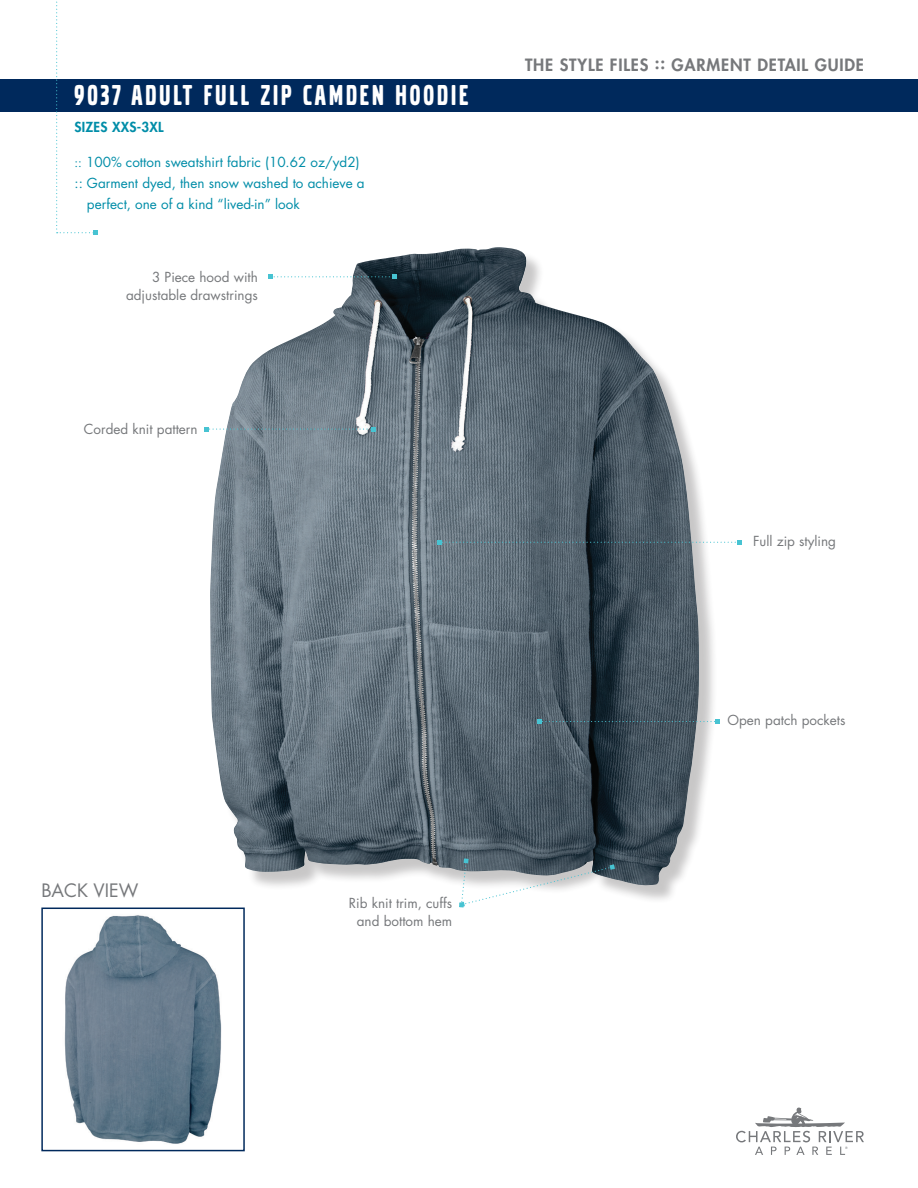
<style>
.page{position:relative;width:918px;height:1188px;background:#fff}
.page>*{position:absolute;margin:0;border:0;box-sizing:border-box;transform-origin:0 0}
.product_name{font:30px "Volvo Broad";letter-spacing:.1em;color:#fff}
.t1{font:18px "Futura Std";color:#76787b}
.product_name-black{font:800 16.5px "Futura Std";letter-spacing:.05em;color:#76787b}
.top_bullets{font:13.5px "Futura Std";color:#008da8}
.Feature_Bullet_Point{font:13.5px/18px "Futura Std";color:#76787b;text-align:right}
.product_name-2{font:800 13.5px "Futura Std";letter-spacing:.02em;color:#008da8}
.s1{font-size:12px}
</style>
<div class="page">
<div style="left:212px;top:250px;width:506px;height:654px;background:#231f20;opacity:.25"></div>
<img style="left:210px;top:249px;width:489px;height:637px">
<div style="left:0;top:79px;width:918px;height:33px;background:#00295c"></div>
<svg style="left:56px;top:1px;width:41px;height:234px"></svg>
<svg style="left:204px;top:427px;width:172px;height:4px"></svg>
<svg style="left:437px;top:540px;width:305px;height:4px"></svg>
<svg style="left:269px;top:275px;width:128px;height:4px"></svg>
<svg style="left:537px;top:719px;width:182px;height:5px"></svg>
<svg style="left:459px;top:858px;width:156px;height:50px"></svg>
<svg style="left:736px;top:1107px;width:128px;height:48px"></svg>
<img style="left:64px;top:915px;width:158px;height:229px">
<div style="left:41px;top:908px;width:204px;height:243px;border:2px solid #00295c"></div>
<p class="product_name" style="left:75px;top:77px;width:395px">9037 ADULT FULL ZIP CAMDEN HOODIE</p>
<p class="product_name-2" style="left:75px;top:118px;width:91px">SIZES XXS-3XL</p>
<p class="top_bullets" style="left:75px;top:153px;width:287px"><span class="s1">::</span> 100% cotton sweatshirt fabric (10.62 oz/yd2)</p>
<p class="top_bullets" style="left:75px;top:174px;width:292px">:: Garment dyed, then snow washed to achieve a</p>
<p class="top_bullets" style="left:87px;top:195px;width:214px">perfect, one of a kind “lived-in” look</p>
<p class="Feature_Bullet_Point" style="left:126px;top:268px;width:133px">3 Piece hood with adjustable drawstrings</p>
<p class="Feature_Bullet_Point" style="left:84px;top:420px;width:115px">Corded knit pattern</p>
<p class="product_name-black" style="left:525px;top:54px;width:340px">THE STYLE FILES :: GARMENT DETAIL GUIDE</p>
<p class="Feature_Bullet_Point" style="left:753px;top:532px;width:85px">Full zip styling</p>
<p class="t1" style="left:41px;top:879px;width:99px">BACK VIEW</p>
<p class="Feature_Bullet_Point" style="left:349px;top:895px;width:105px;text-align:center">Rib knit trim, cuffs and bottom hem</p>
<p class="Feature_Bullet_Point" style="left:728px;top:712px;width:120px">Open patch pockets</p>
</div>
